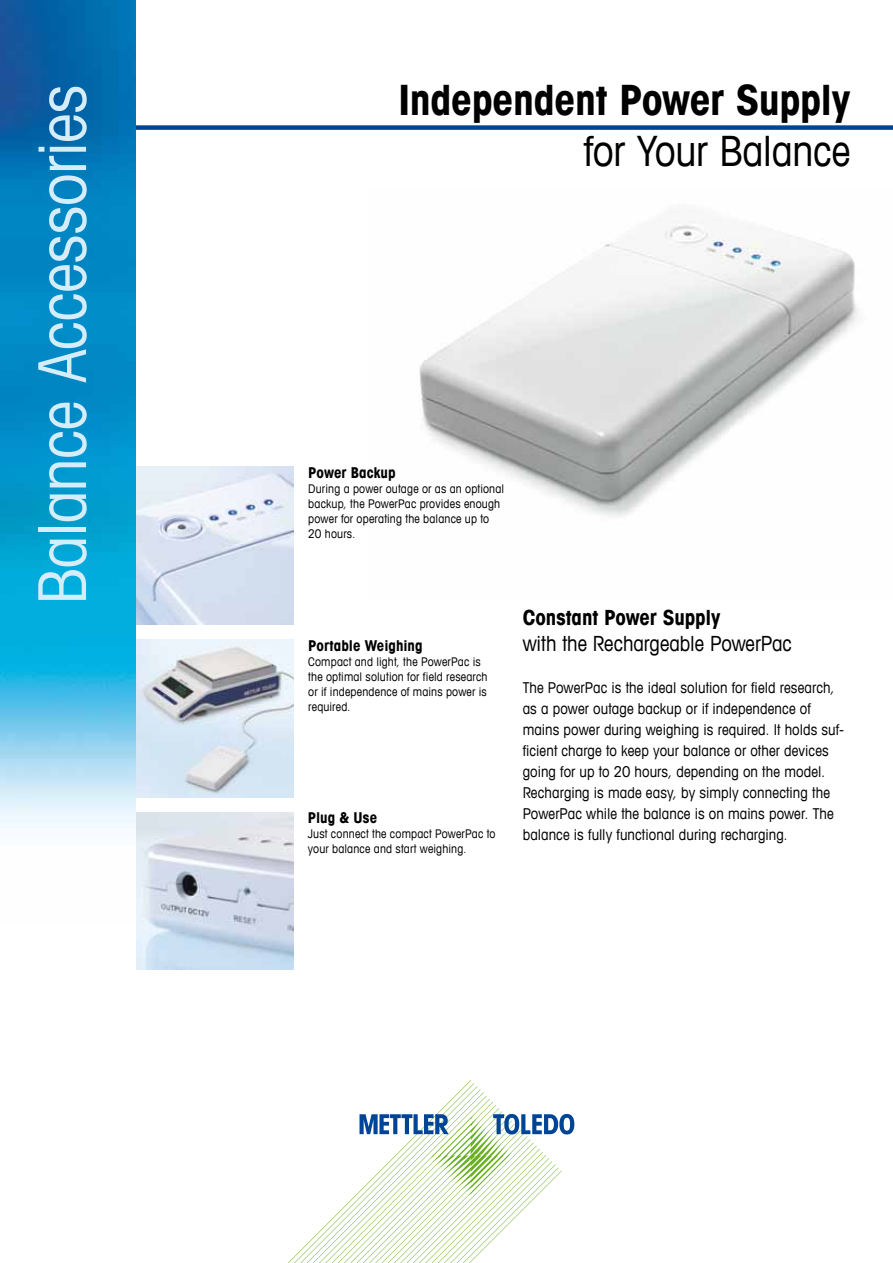
<style>
.page{position:relative;width:893px;height:1263px;background:#fff}
.page>*{position:absolute;margin:0;border:0;box-sizing:border-box;transform-origin:0 0}
.t1{font:condensed 66px "Avant Garde Com";letter-spacing:-.01em;color:#d5edfa}
.t2{font:700 condensed 42px "Avant Garde Com";letter-spacing:-.01em;color:#000}
.t3{font:condensed 42px "Avant Garde Com";letter-spacing:-.01em;color:#000}
.t4{font:condensed 21px "Avant Garde Com";letter-spacing:-.005em;color:#000}
.t5{font:700 condensed 21px "Avant Garde Com";letter-spacing:-.005em;color:#000}
.t6{font:condensed 15px/21px "Avant Garde Com";letter-spacing:.005em;color:#000}
.t7{font:700 condensed 15px "Avant Garde Com";color:#000}
.t8{font:condensed 12px/15px "Avant Garde Com";letter-spacing:.015em;color:#000}
</style>
<div class="page">
<img style="left:136px;top:467px;width:157px;height:157px">
<img style="left:136px;top:812px;width:157px;height:157px">
<img style="left:136px;top:640px;width:158px;height:157px">
<img style="left:419px;top:221px;width:439px;height:296px">
<div style="left:111px;top:125px;width:782px;height:5px;background:#004595"></div>
<img style="left:0;top:0;width:136px;height:828px">
<svg style="left:288px;top:1080px;width:286px;height:183px"></svg>
<h1 class="t1" style="left:22px;top:605px;width:522px;rotate:-90deg">Balance Accessories</h1>
<h2 class="t2" style="left:399px;top:73px;width:453px">Independent Power Supply</h2>
<h2 class="t3" style="left:584px;top:125px;width:268px">for Your Balance</h2>
<p class="t7" style="left:308px;top:463px;width:89px">Power Backup</p>
<p class="t8" style="left:308px;top:481px;width:197px">During a power outage or as an optional backup, the PowerPac provides enough power for operating the balance up to<br>20 hours.</p>
<p class="t7" style="left:308px;top:636px;width:116px">Portable Weighing</p>
<p class="t8" style="left:308px;top:653px;width:181px">Compact and light, the PowerPac is the optimal solution for field research or if independence of mains power is required.</p>
<p class="t7" style="left:308px;top:808px;width:71px">Plug &amp; Use</p>
<p class="t8" style="left:308px;top:826px;width:189px">Just connect the compact PowerPac to your balance and start weighing.</p>
<h3 class="t5" style="left:523px;top:604px;width:199px">Constant Power Supply</h3>
<h3 class="t4" style="left:523px;top:630px;width:271px">with the Rechargeable PowerPac</h3>
<p class="t6" style="left:523px;top:677px;width:323px">The PowerPac is the ideal solution for field research, as a power outage backup or if independence of mains power during weighing is required. It holds suf&shy;ficient charge to keep your balance or other devices going for up to 20 hours, depending on the model.<br>Recharging is made easy, by simply connecting the PowerPac while the balance is on mains power. The balance is fully functional during recharging.</p>
</div>
